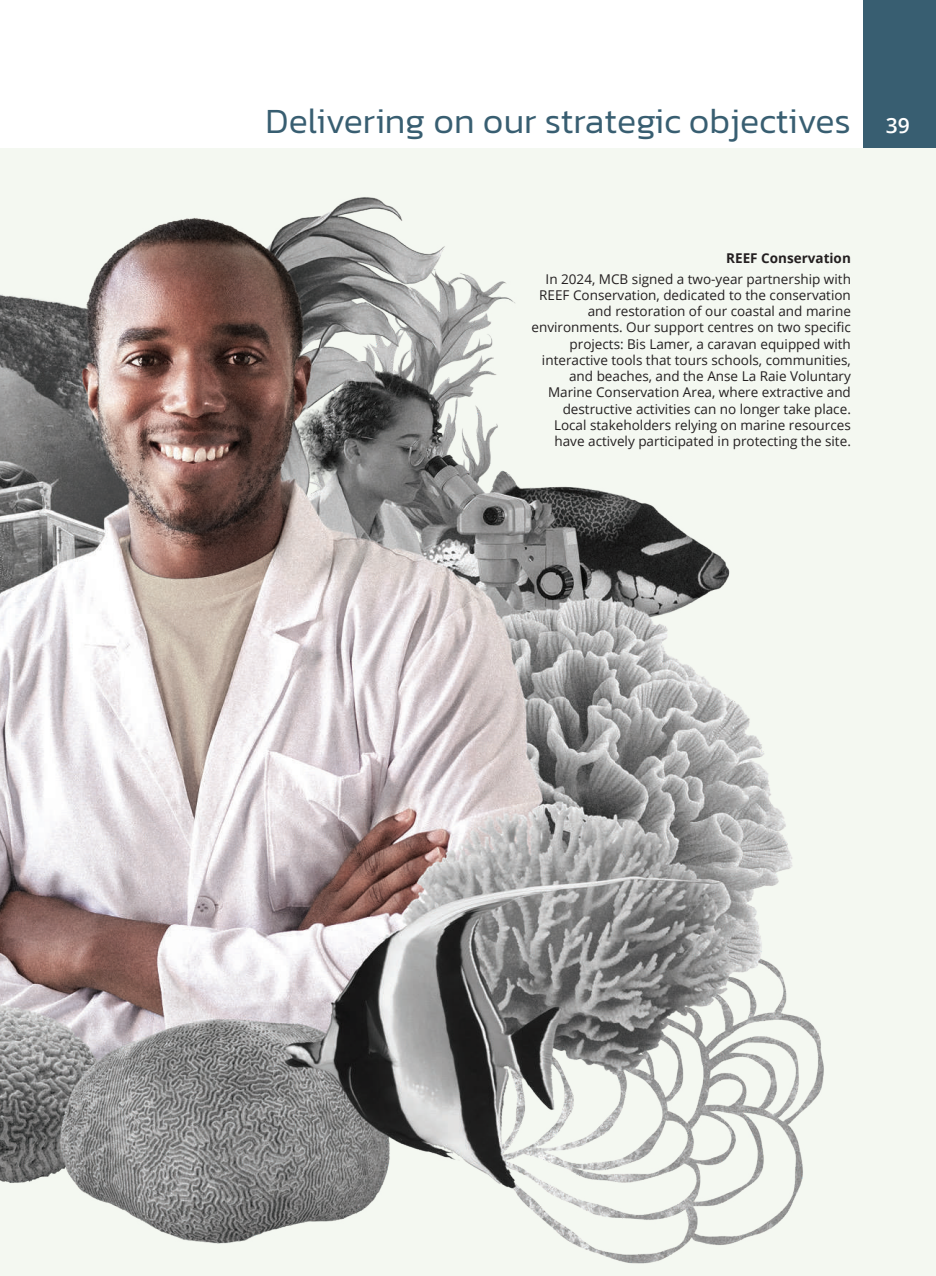
<style>
.page{position:relative;width:936px;height:1276px;background:#fff}
.page>*{position:absolute;margin:0;border:0;box-sizing:border-box;transform-origin:0 0}
.t1{font:300 36px "Kanit";color:#385e71}
.t2{font:13.5px/16.2px "Open Sans";color:#231f20;text-align:right}
.t3{font:700 13.5px "Open Sans";color:#231f20}
.s1{font-family:"Open Sans";font-weight:600;font-size:21px;color:#fff}
</style>
<div class="page">
<div style="left:863px;top:0;width:72px;height:149px;background:#385e71"></div>
<img style="left:0;top:149px;width:935px;height:1127px">
<h1 class="t1" style="left:265px;top:96px;width:645px">Delivering on our strategic objectives <span class="s1">39</span></h1>
<p class="t3" style="left:726px;top:249px;width:126px">REEF Conservation</p>
<p class="t2" style="left:531px;top:270px;width:321px">In 2024, MCB signed a two-year partnership with REEF Conservation, dedicated to the conservation and restoration of our coastal and marine environments. Our support centres on two specific projects: Bis Lamer, a caravan equipped with interactive tools that tours schools, communities, and beaches, and the Anse La Raie Voluntary Marine Conservation Area, where extractive and destructive activities can no longer take place.<br>Local stakeholders relying on marine resources have actively participated in protecting the site.</p>
</div>
